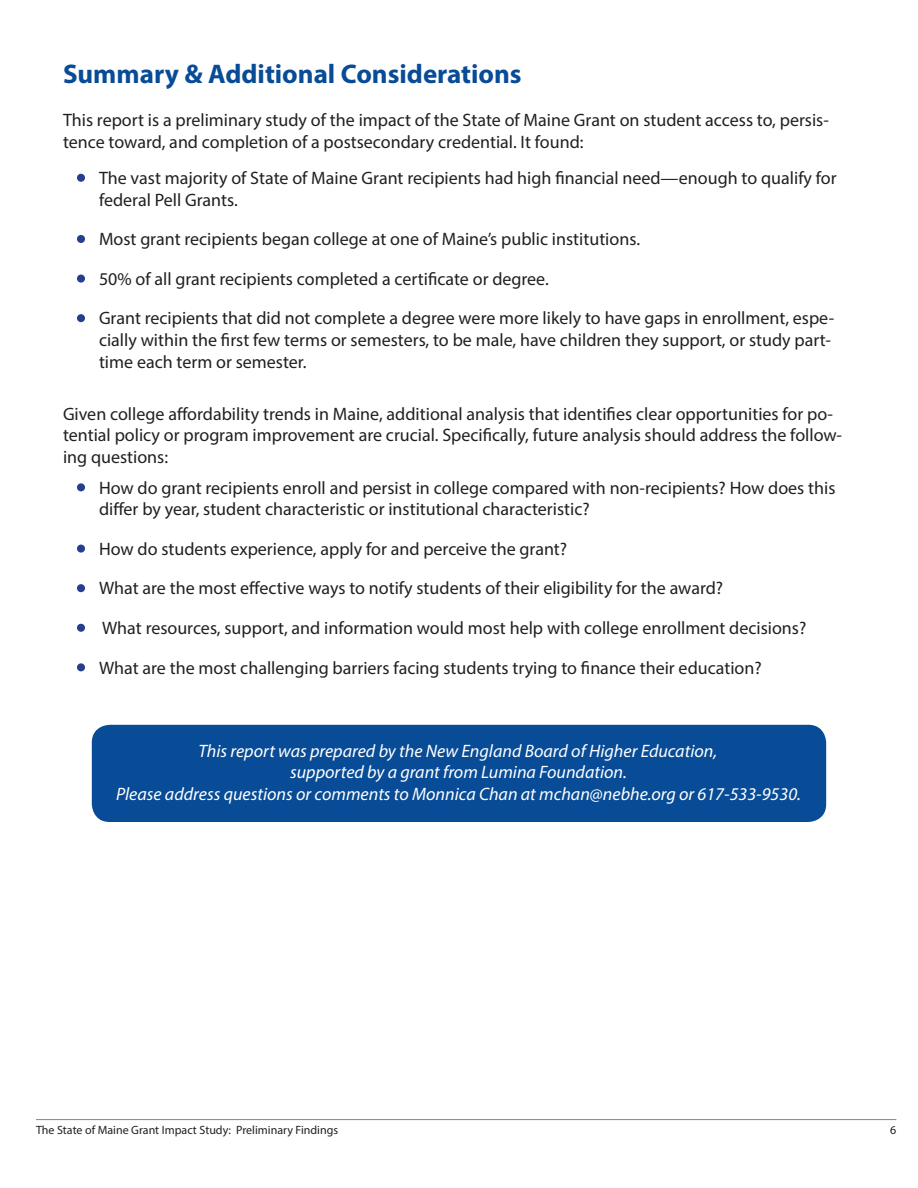
<style>
.page{position:relative;width:918px;height:1188px;background:#fff}
.page>*{position:absolute;margin:0;border:0;box-sizing:border-box;transform-origin:0 0}
.Section_Titles{font:700 27px "Myriad Pro";color:#084b96}
.t1{font:18px/21.6px "Myriad Pro";color:#231f20}
.t2{font:italic 18px "Myriad Pro";color:#fff}
.t3{font:12px "Myriad Pro";color:#231f20}
.s1{font-size:24px;color:#253f8e}
</style>
<div class="page">
<hr style="left:36px;top:1119px;width:860px;height:1px;background:#828487">
<div style="left:77px;top:174px;width:8px;height:8px;border:3px solid #253f8e;border-radius:50%"></div>
<div style="left:77px;top:235px;width:8px;height:8px;border:3px solid #253f8e;border-radius:50%"></div>
<div style="left:77px;top:275px;width:8px;height:8px;border:3px solid #253f8e;border-radius:50%"></div>
<div style="left:77px;top:314px;width:8px;height:8px;border:3px solid #253f8e;border-radius:50%"></div>
<div style="left:77px;top:483px;width:8px;height:8px;border:3px solid #253f8e;border-radius:50%"></div>
<div style="left:77px;top:545px;width:8px;height:8px;border:3px solid #253f8e;border-radius:50%"></div>
<div style="left:77px;top:584px;width:8px;height:8px;border:3px solid #253f8e;border-radius:50%"></div>
<div style="left:77px;top:624px;width:8px;height:8px;border:3px solid #253f8e;border-radius:50%"></div>
<div style="left:77px;top:663px;width:8px;height:8px;border:3px solid #253f8e;border-radius:50%"></div>
<div style="left:92px;top:725px;width:734px;height:97px;background:#084b96;border-radius:18px"></div>
<p class="Section_Titles" style="left:63px;top:57px;width:460px">Summary &amp; Additional Considerations</p>
<p class="t1" style="left:63px;top:109px;width:767px">This report is a preliminary study of the impact of the State of Maine Grant on student access to, persis&shy;tence toward, and completion of a postsecondary credential. It found:</p>
<p class="t1" style="left:99px;top:167px;width:739px;text-indent:-21px"><span class="s1">•</span> The vast majority of State of Maine Grant recipients had high financial need—enough to qualify for federal Pell Grants.</p>
<p class="t1" style="left:78px;top:228px;width:564px"><span class="s1">•</span> Most grant recipients began college at one of Maine’s public institutions.</p>
<p class="t1" style="left:78px;top:268px;width:473px"><span class="s1">•</span> 50% of all grant recipients completed a certificate or degree.</p>
<p class="t1" style="left:99px;top:307px;width:737px;text-indent:-21px"><span class="s1">•</span> Grant recipients that did not complete a degree were more likely to have gaps in enrollment, espe&shy;cially within the first few terms or semesters, to be male, have children they support, or study part&shy;time each term or semester.</p>
<p class="t1" style="left:63px;top:403px;width:781px">Given college affordability trends in Maine, additional analysis that identifies clear opportunities for po&shy;tential policy or program improvement are crucial. Specifically, future analysis should address the follow&shy;ing questions:</p>
<p class="t1" style="left:99px;top:477px;width:738px;text-indent:-21px"><span class="s1">•</span> How do grant recipients enroll and persist in college compared with non-recipients? How does this differ by year, student characteristic or institutional characteristic?</p>
<p class="t1" style="left:78px;top:538px;width:491px"><span class="s1">•</span> How do students experience, apply for and perceive the grant?</p>
<p class="t1" style="left:78px;top:577px;width:647px"><span class="s1">•</span> What are the most effective ways to notify students of their eligibility for the award?</p>
<p class="t1" style="left:78px;top:617px;width:730px"><span class="s1">•</span> What resources, support, and information would most help with college enrollment decisions?</p>
<p class="t1" style="left:78px;top:657px;width:686px"><span class="s1">•</span> What are the most challenging barriers facing students trying to finance their education?</p>
<p class="t2" style="left:198px;top:739px;width:520px">This report was prepared by the New England Board of Higher Education,</p>
<p class="t2" style="left:290px;top:761px;width:338px">supported by a grant from Lumina Foundation.</p>
<p class="t2" style="left:116px;top:783px;width:686px">Please address questions or comments to Monnica Chan at mchan@nebhe.org or 617-533-9530.</p>
<p class="t3" style="left:36px;top:1123px;width:304px">The State of Maine Grant Impact Study: Preliminary Findings</p>
<p class="t3" style="left:890px;top:1123px;width:8px">6</p>
</div>
